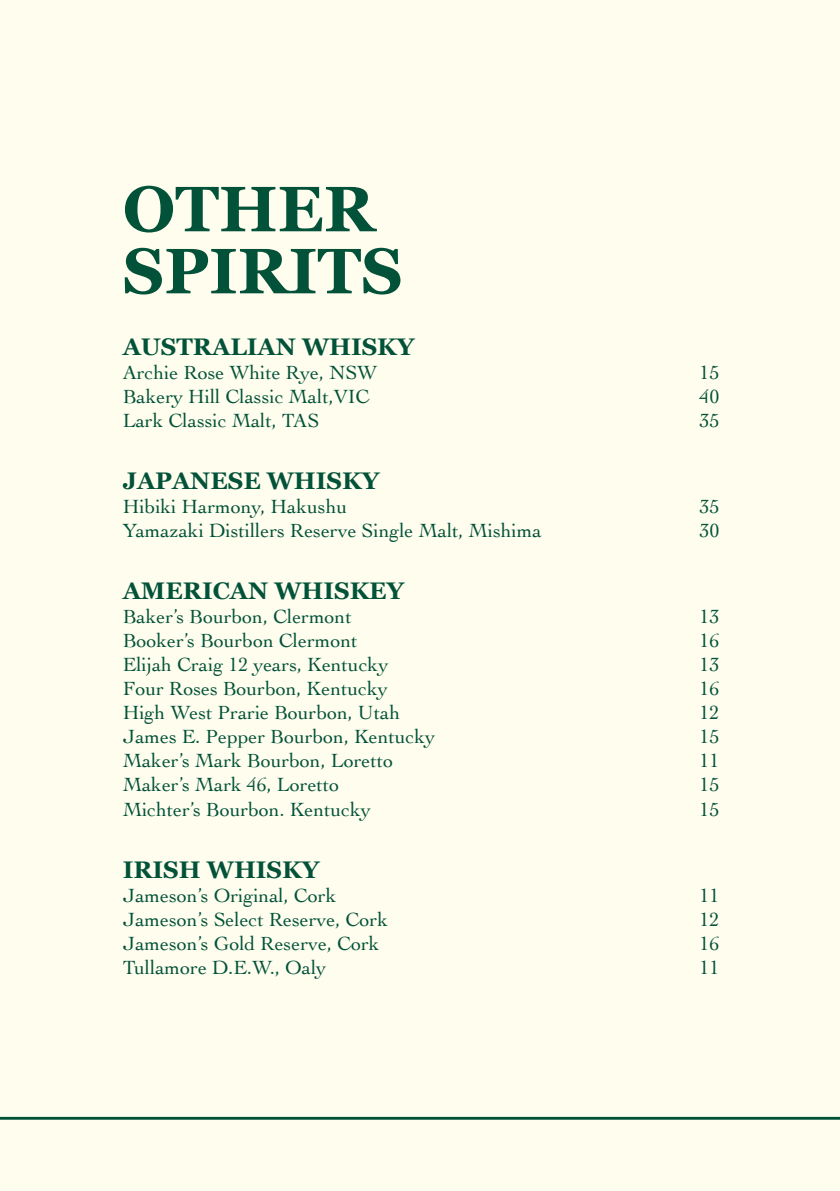
<style>
.page{position:relative;width:840px;height:1191px;background:#fff}
.page>*{position:absolute;margin:0;border:0;box-sizing:border-box;transform-origin:0 0}
.t1{font:700 64px/62px "Georgia";color:#025239}
.t2{font:700 24px "Georgia";color:#025239}
.t3{font:20px "Cochin";color:#025239}
</style>
<div class="page">
<div style="left:0;top:0;width:839px;height:1191px;background:#fffdee"></div>
<svg style="left:0;top:1116px;width:839px;height:4px;background:#4b836d"></svg>
<h1 class="t1" style="left:123px;top:178px;width:281px">OTHER<br>SPIRITS</h1>
<p class="t2" style="left:123px;top:331px;width:293px">AUSTRALIAN WHISKY</p>
<p class="t3" style="left:123px;top:359px;width:256px">Archie Rose White Rye, NSW</p>
<p class="t3" style="left:699px;top:359px;width:21px">15</p>
<p class="t3" style="left:123px;top:383px;width:248px">Bakery Hill Classic Malt,VIC</p>
<p class="t3" style="left:699px;top:383px;width:21px">40</p>
<p class="t3" style="left:123px;top:407px;width:198px">Lark Classic Malt, TAS</p>
<p class="t3" style="left:699px;top:407px;width:21px">35</p>
<p class="t2" style="left:123px;top:465px;width:258px">JAPANESE WHISKY</p>
<p class="t3" style="left:123px;top:493px;width:226px">Hibiki Harmony, Hakushu</p>
<p class="t3" style="left:699px;top:493px;width:21px">35</p>
<p class="t3" style="left:123px;top:517px;width:420px">Yamazaki Distillers Reserve Single Malt, Mishima</p>
<p class="t3" style="left:699px;top:517px;width:21px">30</p>
<p class="t2" style="left:123px;top:575px;width:283px">AMERICAN WHISKEY</p>
<p class="t3" style="left:123px;top:603px;width:230px">Baker’s Bourbon, Clermont</p>
<p class="t3" style="left:699px;top:603px;width:21px">13</p>
<p class="t3" style="left:123px;top:627px;width:236px">Booker’s Bourbon Clermont</p>
<p class="t3" style="left:699px;top:627px;width:21px">16</p>
<p class="t3" style="left:123px;top:651px;width:267px">Elijah Craig 12 years, Kentucky</p>
<p class="t3" style="left:699px;top:651px;width:21px">13</p>
<p class="t3" style="left:123px;top:675px;width:266px">Four Roses Bourbon, Kentucky</p>
<p class="t3" style="left:699px;top:675px;width:21px">16</p>
<p class="t3" style="left:123px;top:699px;width:279px">High West Prarie Bourbon, Utah</p>
<p class="t3" style="left:699px;top:699px;width:21px">12</p>
<p class="t3" style="left:123px;top:723px;width:314px">James E. Pepper Bourbon, Kentucky</p>
<p class="t3" style="left:699px;top:723px;width:21px">15</p>
<p class="t3" style="left:123px;top:747px;width:271px">Maker’s Mark Bourbon, Loretto</p>
<p class="t3" style="left:699px;top:747px;width:21px">11</p>
<p class="t3" style="left:123px;top:771px;width:218px">Maker’s Mark 46, Loretto</p>
<p class="t3" style="left:699px;top:771px;width:21px">15</p>
<p class="t3" style="left:123px;top:795px;width:249px">Michter’s Bourbon. Kentucky</p>
<p class="t3" style="left:699px;top:795px;width:21px">15</p>
<p class="t2" style="left:123px;top:853px;width:198px">IRISH WHISKY</p>
<p class="t3" style="left:123px;top:881px;width:215px">Jameson’s Original, Cork</p>
<p class="t3" style="left:699px;top:881px;width:21px">11</p>
<p class="t3" style="left:123px;top:905px;width:267px">Jameson’s Select Reserve, Cork</p>
<p class="t3" style="left:699px;top:905px;width:21px">12</p>
<p class="t3" style="left:123px;top:929px;width:258px">Jameson’s Gold Reserve, Cork</p>
<p class="t3" style="left:699px;top:929px;width:21px">16</p>
<p class="t3" style="left:123px;top:953px;width:205px">Tullamore D.E.W., Oaly</p>
<p class="t3" style="left:699px;top:953px;width:21px">11</p>
</div>
